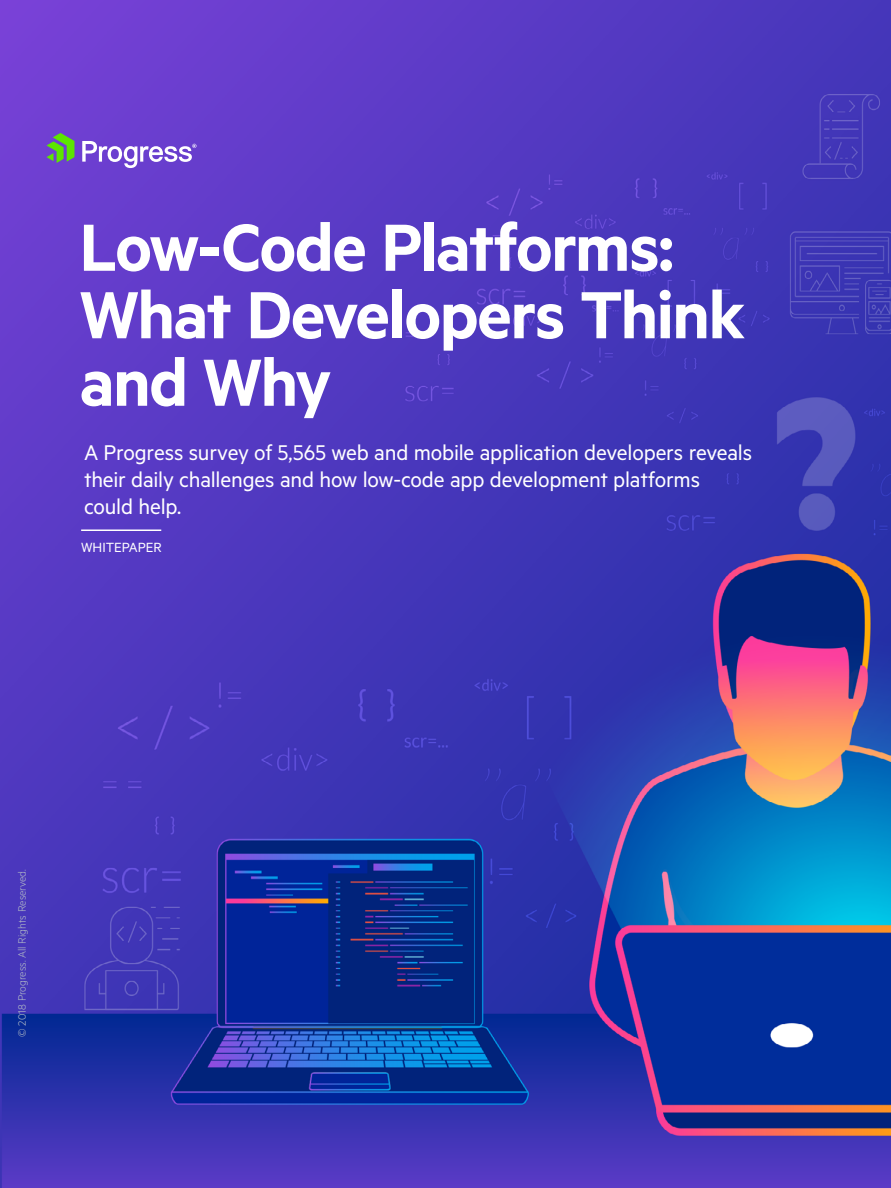
<style>
.page{position:relative;width:891px;height:1188px;background:#fff}
.page>*{position:absolute;margin:0;border:0;box-sizing:border-box;transform-origin:0 0}
.t1{font:600 75px/67.5px "Metric";letter-spacing:-.025em;color:#fff}
.t2{font:24px/27px "Metric";letter-spacing:-.005em;color:#fff}
.t3{font:15px "Metric";letter-spacing:-.01em;color:#fff}
.t4{font:300 12px "Metric";color:#b4bdc6}
</style>
<div class="page">
<img style="left:0;top:0;width:891px;height:1188px">
<hr style="left:81px;top:530px;width:80px;height:1px;background:#fff">
<svg style="left:46px;top:133px;width:28px;height:30px"></svg>
<svg style="left:82px;top:141px;width:114px;height:27px"></svg>
<h1 class="t1" style="left:80px;top:211px;width:667px">Low-Code Platforms:<br>What Developers Think and Why</h1>
<p class="t2" style="left:84px;top:438px;width:670px">A Progress survey of 5,565 web and mobile application developers reveals their daily challenges and how low-code app development platforms could help.</p>
<p class="t3" style="left:81px;top:538px;width:82px">WHITEPAPER</p>
<p class="t4" style="left:15px;top:1037px;width:169px;rotate:-90deg">© 2018 Progress. All Rights Reserved.</p>
</div>
